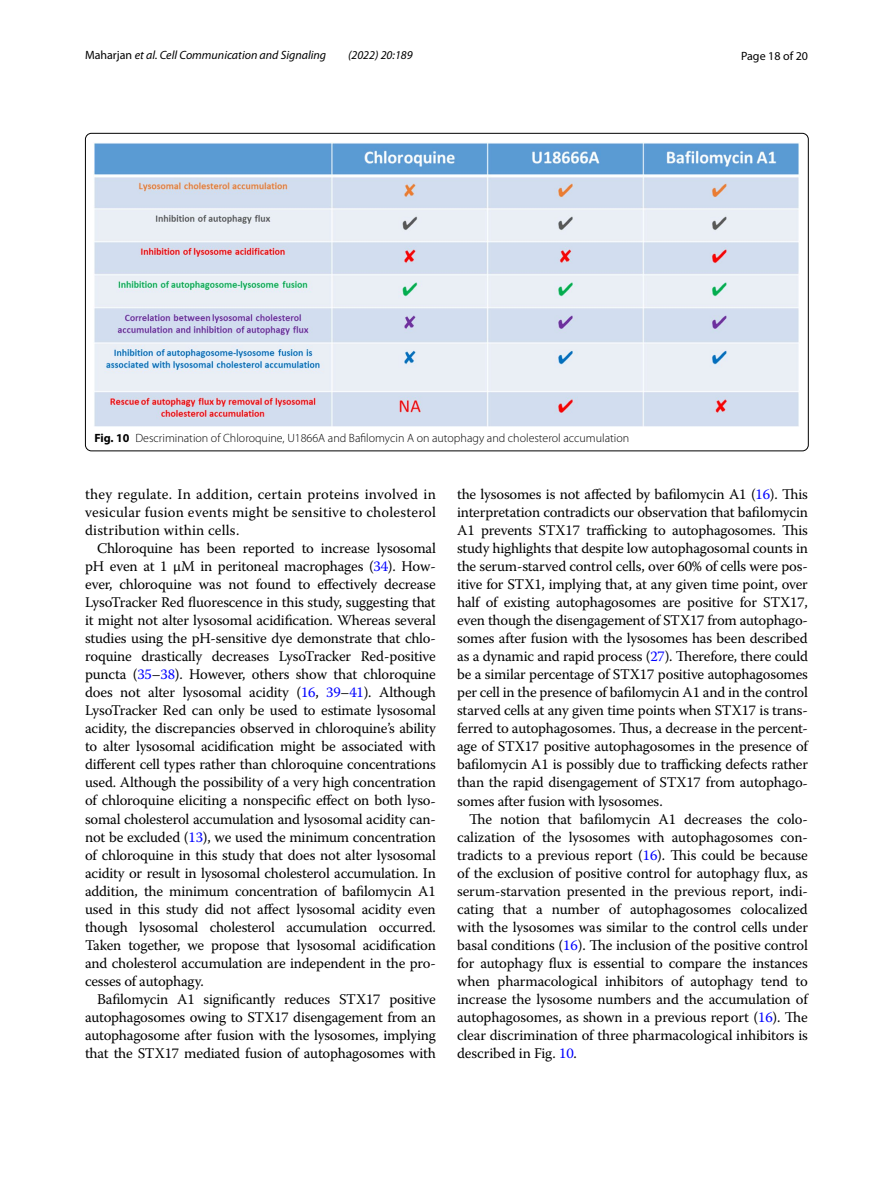
<style>
.page{position:relative;width:893px;height:1187px;background:#fff}
.page>*{position:absolute;margin:0;border:0;box-sizing:border-box;transform-origin:0 0}
.t1{font:14.7px/18px "Warnock Pro";letter-spacing:-.01em;color:#000;text-align:justify}
.t2{font:300 12px "Myriad Pro";color:#000}
.t3{font:italic 12px "Myriad Pro";color:#000}
.t4{font:12px "Myriad Pro";color:#000}
.s1{font-style:normal}
.s2{font-weight:700}
.s3{color:#00f}
</style>
<div class="page">
<img style="left:94px;top:142px;width:705px;height:284px">
<p class="t3" style="left:85px;top:48px;width:243px"><span class="s1">Maharjan</span> et al. Cell Communication and Signaling</p>
<p class="t3" style="left:348px;top:48px;width:66px">(2022) 20:189</p>
<p class="t4" style="left:741px;top:48px;width:68px">Page 18 of 20</p>
<p class="t2" style="left:94px;top:431px;width:536px"><span class="s2">Fig. 10</span> Descrimination of Chloroquine, U1866A and Bafilomycin A on autophagy and cholesterol accumulation</p>
<p class="t1" style="left:85px;top:485px;width:352px">they regulate. In addition, certain proteins involved in vesicular fusion events might be sensitive to cholesterol distribution within cells.</p>
<p class="t1" style="left:85px;top:539px;width:352px;text-indent:12px">Chloroquine has been reported to increase lysosomal pH even at 1 μM in peritoneal macrophages (<span class="s3">34</span>). How&shy;ever, chloroquine was not found to effectively decrease LysoTracker Red fluorescence in this study, suggesting that it might not alter lysosomal acidification. Whereas several studies using the pH-sensitive dye demonstrate that chlo&shy;roquine drastically decreases LysoTracker Red-positive puncta (<span class="s3">35</span>–<span class="s3">38</span>). However, others show that chloroquine does not alter lysosomal acidity (<span class="s3">16</span>, <span class="s3">39</span>–<span class="s3">41</span>). Although LysoTracker Red can only be used to estimate lysosomal acidity, the discrepancies observed in chloroquine’s ability to alter lysosomal acidification might be associated with different cell types rather than chloroquine concentrations used. Although the possibility of a very high concentration of chloroquine eliciting a nonspecific effect on both lyso&shy;somal cholesterol accumulation and lysosomal acidity can&shy;not be excluded (<span class="s3">13</span>), we used the minimum concentration of chloroquine in this study that does not alter lysosomal acidity or result in lysosomal cholesterol accumulation. In addition, the minimum concentration of bafilomycin A1 used in this study did not affect lysosomal acidity even though lysosomal cholesterol accumulation occurred.<br>Taken together, we propose that lysosomal acidification and cholesterol accumulation are independent in the pro&shy;cesses of autophagy.</p>
<p class="t1" style="left:85px;top:989px;width:352px;text-indent:12px">Bafilomycin A1 significantly reduces STX17 positive autophagosomes owing to STX17 disengagement from an autophagosome after fusion with the lysosomes, implying that the STX17 mediated fusion of autophagosomes with</p>
<p class="t1" style="left:457px;top:485px;width:352px">the lysosomes is not affected by bafilomycin A1 (<span class="s3">16</span>). This interpretation contradicts our observation that bafilomycin A1 prevents STX17 trafficking to autophagosomes. This study highlights that despite low autophagosomal counts in the serum-starved control cells, over 60% of cells were pos&shy;itive for STX1, implying that, at any given time point, over half of existing autophagosomes are positive for STX17, even though the disengagement of STX17 from autophago&shy;somes after fusion with the lysosomes has been described as a dynamic and rapid process (<span class="s3">27</span>). Therefore, there could be a similar percentage of STX17 positive autophagosomes per cell in the presence of bafilomycin A1 and in the control starved cells at any given time points when STX17 is trans&shy;ferred to autophagosomes. Thus, a decrease in the percent&shy;age of STX17 positive autophagosomes in the presence of bafilomycin A1 is possibly due to trafficking defects rather than the rapid disengagement of STX17 from autophago&shy;somes after fusion with lysosomes.</p>
<p class="t1" style="left:457px;top:809px;width:352px;text-indent:12px">The notion that bafilomycin A1 decreases the colo&shy;calization of the lysosomes with autophagosomes con&shy;tradicts to a previous report (<span class="s3">16</span>). This could be because of the exclusion of positive control for autophagy flux, as serum-starvation presented in the previous report, indi&shy;cating that a number of autophagosomes colocalized with the lysosomes was similar to the control cells under basal conditions (<span class="s3">16</span>). The inclusion of the positive control for autophagy flux is essential to compare the instances when pharmacological inhibitors of autophagy tend to increase the lysosome numbers and the accumulation of autophagosomes, as shown in a previous report (<span class="s3">16</span>). The clear discrimination of three pharmacological inhibitors is described in Fig. <span class="s3">10</span>.</p>
</div>
